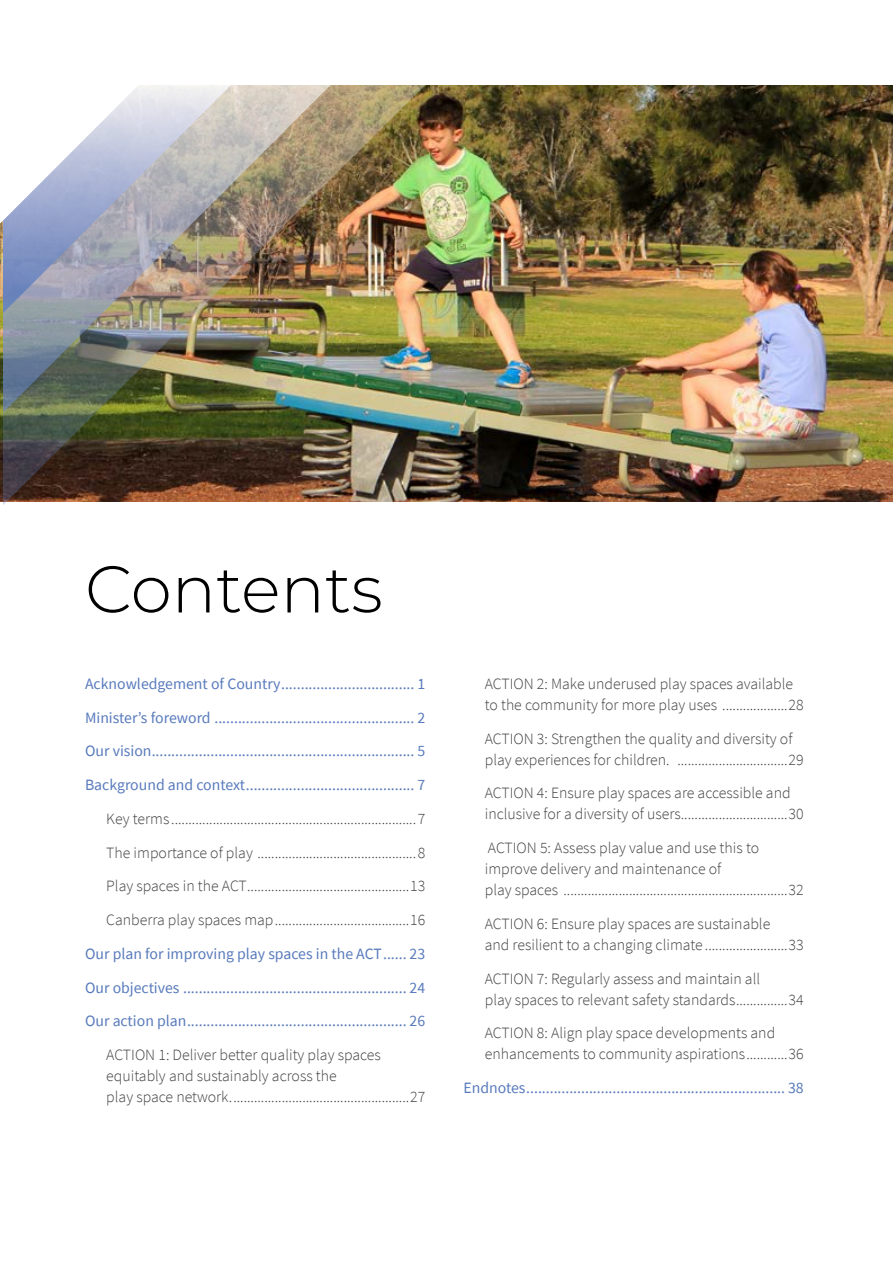
<style>
.page{position:relative;width:893px;height:1263px;background:#fff}
.page>*{position:absolute;margin:0;border:0;box-sizing:border-box;transform-origin:0 0}
.t1{font:300 66px "Montserrat";color:#000}
.t2{font:300 15.75px/21px "Source Sans Pro";color:#414042}
.t3{font:15.75px "Source Sans Pro";color:#587abc}
</style>
<div class="page">
<img style="left:0;top:86px;width:893px;height:416px">
<img style="left:3px;top:85px;width:424px;height:420px">
<img style="left:3px;top:85px;width:230px;height:228px">
<svg style="left:0;top:85px;width:142px;height:139px"></svg>
<h2 class="t1" style="left:85px;top:544px;width:299px">Contents</h2>
<p class="t3" style="left:85px;top:673px;width:342px">Acknowledgement of Country.................................. 1</p>
<p class="t3" style="left:85px;top:707px;width:342px">Minister’s foreword ................................................... 2</p>
<p class="t3" style="left:85px;top:741px;width:342px">Our vision................................................................... 5</p>
<p class="t3" style="left:85px;top:775px;width:342px">Background and context........................................... 7</p>
<p class="t2" style="left:106px;top:808px;width:320px">Key terms .......................................................................7</p>
<p class="t2" style="left:106px;top:842px;width:320px">The importance of play ..............................................8</p>
<p class="t2" style="left:106px;top:875px;width:320px">Play spaces in the ACT...............................................13</p>
<p class="t2" style="left:106px;top:909px;width:320px">Canberra play spaces map.......................................16</p>
<p class="t3" style="left:85px;top:943px;width:342px">Our plan for improving play spaces in the ACT...... 23</p>
<p class="t3" style="left:85px;top:977px;width:342px">Our objectives ......................................................... 24</p>
<p class="t3" style="left:85px;top:1011px;width:342px">Our action plan........................................................ 26</p>
<p class="t2" style="left:106px;top:1044px;width:320px">ACTION 1: Deliver better quality play spaces equitably and sustainably across the<br>play space network....................................................27</p>
<p class="t2" style="left:485px;top:673px;width:320px">ACTION 2: Make underused play spaces available to the community for more play uses ...................28</p>
<p class="t2" style="left:485px;top:728px;width:320px">ACTION 3: Strengthen the quality and diversity of play experiences for children. ................................29</p>
<p class="t2" style="left:485px;top:782px;width:320px">ACTION 4: Ensure play spaces are accessible and inclusive for a diversity of users...............................30</p>
<p class="t2" style="left:485px;top:837px;width:320px">ACTION 5: Assess play value and use this to improve delivery and maintenance of<br>play spaces .................................................................32</p>
<p class="t2" style="left:485px;top:913px;width:320px">ACTION 6: Ensure play spaces are sustainable<br>and resilient to a changing climate ........................33</p>
<p class="t2" style="left:485px;top:968px;width:320px">ACTION 7: Regularly assess and maintain all<br>play spaces to relevant safety standards...............34</p>
<p class="t2" style="left:485px;top:1022px;width:320px">ACTION 8: Align play space developments and enhancements to community aspirations............36</p>
<p class="t3" style="left:463px;top:1078px;width:342px">Endnotes.................................................................. 38</p>
</div>
